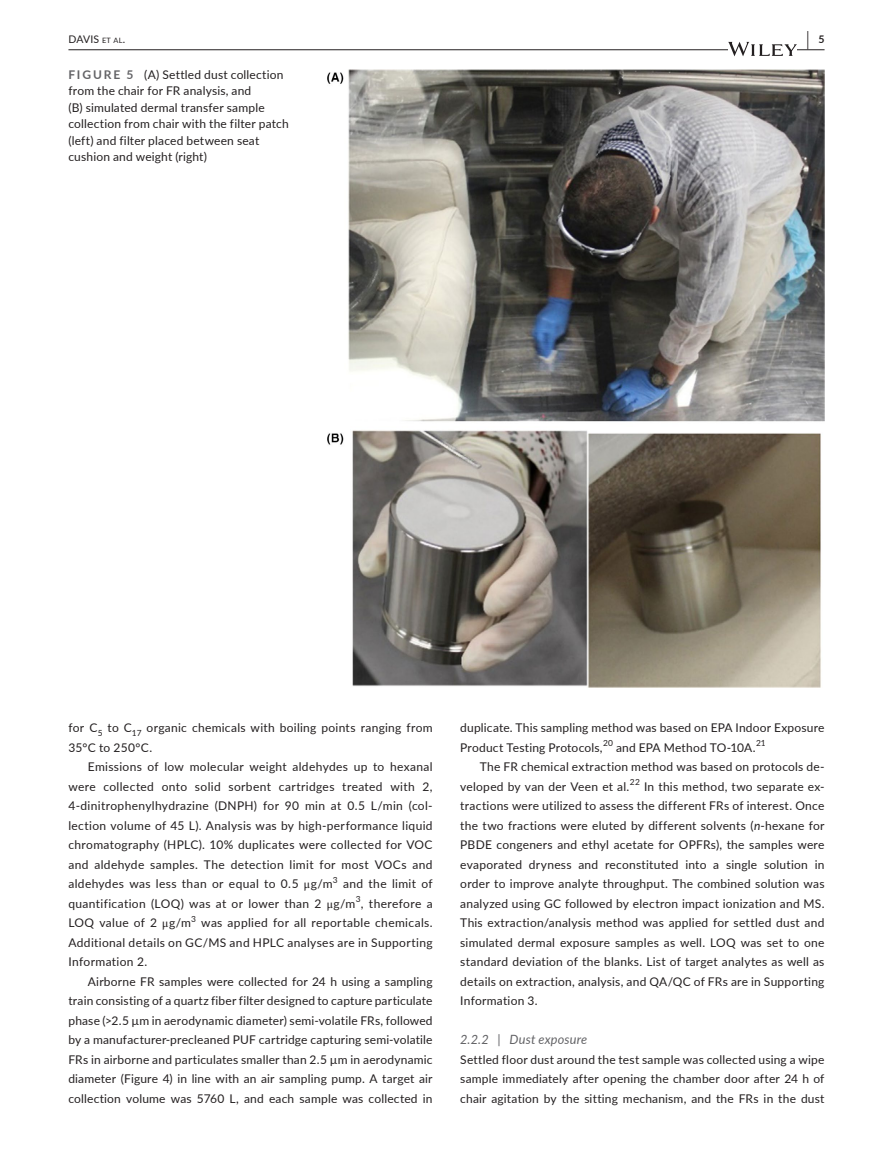
<style>
.page{position:relative;width:893px;height:1174px;background:#fff}
.page>*{position:absolute;margin:0;border:0;box-sizing:border-box;transform-origin:0 0}
.t1{font:700 19.5px "Lato";color:#231f20;scale:.43 1}
.t2{font:italic 12.75px "Lato";letter-spacing:.015em;color:#636366}
.t3{font:12px/19.5px "Lato";letter-spacing:.02em;color:#231f20;text-align:justify}
.t4{font:10.5px "Lato";letter-spacing:.005em;color:#231f20}
.t5{font:8.4px "Lato";color:#231f20}
.s1{font-size:7.35px}
.s2{font-weight:700;color:#636366}
.s3{font-family:"STIX"}
.s4{font-style:italic}
</style>
<div class="page">
<hr style="left:68px;top:49px;width:756px;height:1px;background:#231f20">
<svg style="left:728px;top:42px;width:69px;height:14px"></svg>
<img style="left:327px;top:69px;width:497px;height:618px">
<p class="t4" style="left:68px;top:31px;width:58px">DAVIS <span class="s1">et al</span>.</p>
<h1 class="t1" style="left:807px;top:25px;width:43px">| <sup>5</sup></h1>
<p class="t3" style="left:68px;top:66px;width:222px;line-height:16.5px;text-align:left"><span class="s2">FIGURE 5</span> (A) Settled dust collection from the chair for FR analysis, and<br>(B) simulated dermal transfer sample collection from chair with the filter patch (left) and filter placed between seat cushion and weight (right)</p>
<p class="t3" style="left:68px;top:717px;width:366px">for C<sub>5</sub> to C<sub>17</sub> organic chemicals with boiling points ranging from<br>35°C to 250°C.</p>
<p class="t3" style="left:68px;top:756px;width:366px;text-indent:20px">Emissions of low molecular weight aldehydes up to hexanal were collected onto solid sorbent cartridges treated with 2, 4-dinitrophenylhydrazine (DNPH) for 90 min at 0.5 L/min (col&shy;lection volume of 45 L). Analysis was by high-performance liquid chromatography (HPLC). 10% duplicates were collected for VOC and aldehyde samples. The detection limit for most VOCs and aldehydes was less than or equal to 0.5 <span class="s3">μ</span>g/m<sup>3</sup> and the limit of quantification (LOQ) was at or lower than 2 <span class="s3">μ</span>g/m</p>
<p class="t5" style="left:356px;top:893px;width:6px">3</p>
<p class="t3" style="left:361px;top:893px;width:73px">, therefore a</p>
<p class="t3" style="left:68px;top:912px;width:124px">LOQ value of 2 <span class="s3">μ</span>g/m</p>
<p class="t5" style="left:191px;top:913px;width:6px">3</p>
<p class="t3" style="left:68px;top:912px;width:366px;text-indent:133px">was applied for all reportable chemicals.<br>Additional details on GC/MS and HPLC analyses are in Supporting Information 2.</p>
<p class="t3" style="left:68px;top:971px;width:366px;text-indent:20px">Airborne FR samples were collected for 24 h using a sampling train consisting of a quartz fiber filter designed to capture particulate phase (&gt;2.5 µm in aerodynamic diameter) semi-volatile FRs, followed by a manufacturer-precleaned PUF cartridge capturing semi-volatile FRs in airborne and particulates smaller than 2.5 µm in aerodynamic diameter (Figure 4) in line with an air sampling pump. A target air collection volume was 5760 L, and each sample was collected in</p>
<p class="t3" style="left:460px;top:717px;width:366px">duplicate. This sampling method was based on EPA Indoor Exposure<br>Product Testing Protocols,</p>
<p class="t5" style="left:603px;top:737px;width:11px">20</p>
<p class="t3" style="left:616px;top:737px;width:141px">and EPA Method TO-10A.</p>
<p class="t5" style="left:756px;top:737px;width:11px">21</p>
<p class="t3" style="left:460px;top:756px;width:366px;text-indent:20px">The FR chemical extraction method was based on protocols de&shy;veloped by van der Veen et al.</p>
<p class="t5" style="left:630px;top:776px;width:11px">22</p>
<p class="t3" style="left:460px;top:776px;width:366px;text-indent:184px">In this method, two separate ex&shy;tractions were utilized to assess the different FRs of interest. Once the two fractions were eluted by different solvents (<span class="s4">n</span>-hexane for PBDE congeners and ethyl acetate for OPFRs), the samples were evaporated dryness and reconstituted into a single solution in order to improve analyte throughput. The combined solution was analyzed using GC followed by electron impact ionization and MS.<br>This extraction/analysis method was applied for settled dust and simulated dermal exposure samples as well. LOQ was set to one standard deviation of the blanks. List of target analytes as well as details on extraction, analysis, and QA/QC of FRs are in Supporting Information 3.</p>
<p class="t2" style="left:460px;top:1030px;width:128px">2.2.2 | Dust exposure</p>
<p class="t3" style="left:460px;top:1049px;width:366px">Settled floor dust around the test sample was collected using a wipe sample immediately after opening the chamber door after 24 h of chair agitation by the sitting mechanism, and the FRs in the dust</p>
</div>
